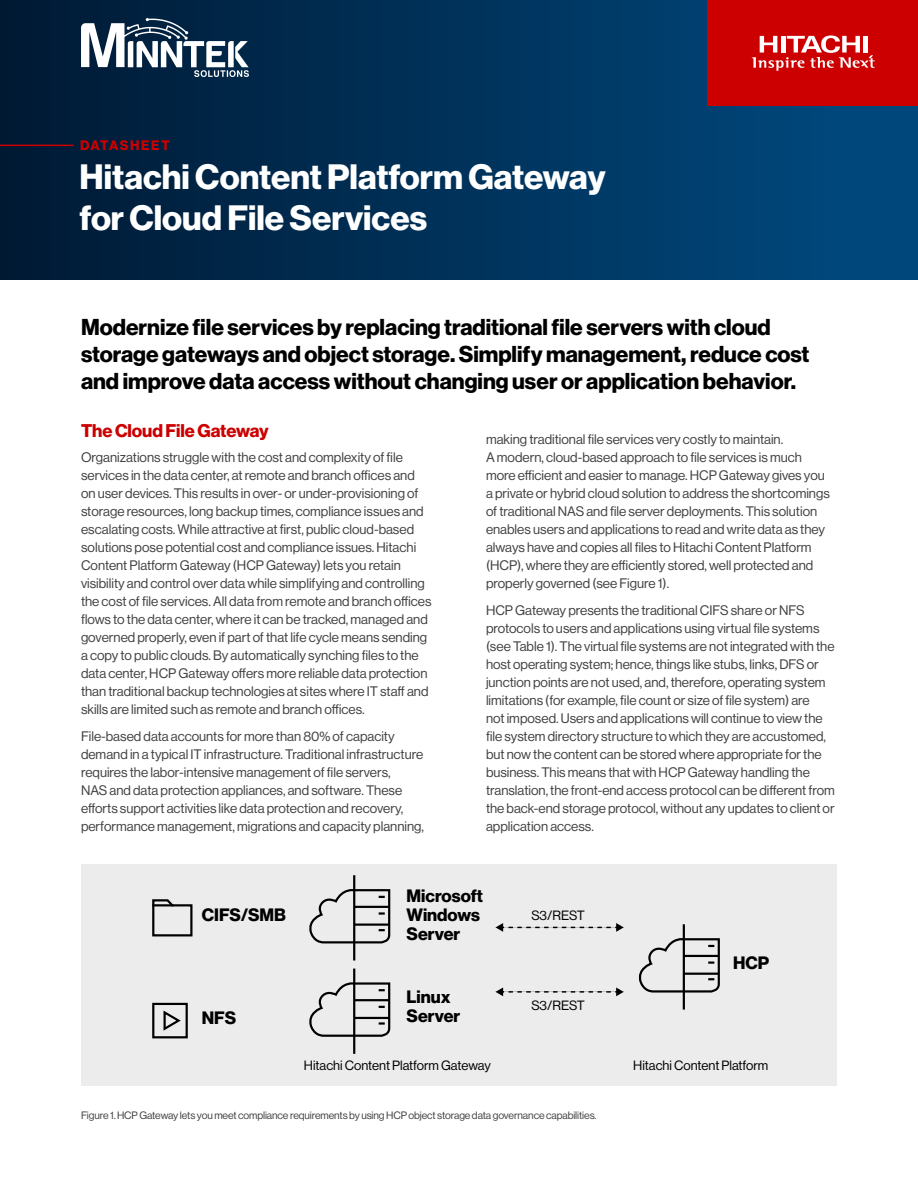
<style>
.page{position:relative;width:918px;height:1188px;background:#fff}
.page>*{position:absolute;margin:0;border:0;box-sizing:border-box;transform-origin:0 0}
.t1{font:34.5px/41.4px "N Haas Grotesk DS Pro 75 Bd";color:#fff}
.t2{font:22.5px/27px "N Haas Grotesk DS Pro 75 Bd";color:#000}
.t3{font:18px "N Haas Grotesk DS Pro 75 Bd";letter-spacing:-.005em;color:#c00}
.t4{font:17.55px/19px "N Haas Grotesk DS Pro 75 Bd";color:#000}
.t5{font:13.5px/18px "N Haas Grotesk DS Pro 55 Rg";color:#414141}
.t6{font:13.5px "N Haas Grotesk DS Pro 75 Bd";letter-spacing:.11em;color:#c00}
.t7{font:13.2px "N Haas Grotesk DS Pro 55 Rg";color:#000}
.t8{font:10.5px "N Haas Grotesk DS Pro 55 Rg";letter-spacing:-.01em;color:#414141}
</style>
<div class="page">
<div style="left:0;top:0;width:918px;height:279px;background:linear-gradient(to right,#001933,#004b81)"></div>
<div style="left:707px;top:0;width:211px;height:106px;background:#c00"></div>
<svg style="left:752px;top:35px;width:123px;height:36px"></svg>
<hr style="left:0;top:145px;width:74px;height:1px;background:#c00">
<div style="left:81px;top:864px;width:756px;height:221px;background:#ececec"></div>
<hr style="left:353px;top:875px;width:2px;height:86px;background:#000">
<svg style="left:309px;top:888px;width:82px;height:60px"></svg>
<hr style="left:354px;top:924px;width:35px;height:2px;background:#000">
<hr style="left:353px;top:969px;width:2px;height:85px;background:#000">
<svg style="left:309px;top:981px;width:82px;height:60px"></svg>
<hr style="left:354px;top:1017px;width:35px;height:2px;background:#000">
<hr style="left:683px;top:924px;width:2px;height:86px;background:#000">
<svg style="left:638px;top:937px;width:82px;height:60px"></svg>
<hr style="left:684px;top:973px;width:35px;height:2px;background:#000">
<div style="left:152px;top:1003px;width:36px;height:35px;border:2px solid #000"></div>
<svg style="left:163px;top:1010px;width:18px;height:21px"></svg>
<svg style="left:152px;top:899px;width:41px;height:38px"></svg>
<svg style="left:496px;top:923px;width:128px;height:9px"></svg>
<svg style="left:496px;top:988px;width:128px;height:8px"></svg>
<img style="left:81px;top:18px;width:168px;height:58px">
<p class="t6" style="left:80px;top:137px;width:91px">DATASHEET</p>
<h1 class="t1" style="left:80px;top:157px;width:528px">Hitachi Content Platform Gateway for Cloud File Services</h1>
<h2 class="t2" style="left:81px;top:314px;width:730px">Modernize file services by replacing traditional file servers with cloud storage gateways and object storage. Simplify management, reduce cost and improve data access without changing user or application behavior.</h2>
<h3 class="t3" style="left:81px;top:420px;width:189px">The Cloud File Gateway</h3>
<p class="t5" style="left:81px;top:448px;width:352px">Organizations struggle with the cost and complexity of file services in the data center, at remote and branch offices and on user devices. This results in over- or under-provisioning of storage resources, long backup times, compliance issues and escalating costs. While attractive at first, public cloud-based solutions pose potential cost and compliance issues. Hitachi Content Platform Gateway (HCP Gateway) lets you retain visibility and control over data while simplifying and controlling the cost of file services. All data from remote and branch offices flows to the data center, where it can be tracked, managed and governed properly, even if part of that life cycle means sending a copy to public clouds. By automatically synching files to the data center, HCP Gateway offers more reliable data protection than traditional backup technologies at sites where IT staff and skills are limited such as remote and branch offices.</p>
<p class="t5" style="left:81px;top:727px;width:345px">File-based data accounts for more than 80% of capacity demand in a typical IT infrastructure. Traditional infrastructure requires the labor-intensive management of file servers,<br>NAS and data protection appliances, and software. These efforts support activities like data protection and recovery, performance management, migrations and capacity planning,</p>
<p class="t5" style="left:486px;top:430px;width:345px">making traditional file services very costly to maintain.<br>A modern, cloud-based approach to file services is much more efficient and easier to manage. HCP Gateway gives you a private or hybrid cloud solution to address the shortcomings of traditional NAS and file server deployments. This solution enables users and applications to read and write data as they always have and copies all files to Hitachi Content Platform (HCP), where they are efficiently stored, well protected and properly governed (see Figure 1).</p>
<p class="t5" style="left:486px;top:601px;width:351px">HCP Gateway presents the traditional CIFS share or NFS protocols to users and applications using virtual file systems (see Table 1). The virtual file systems are not integrated with the host operating system; hence, things like stubs, links, DFS or junction points are not used, and, therefore, operating system limitations (for example, file count or size of file system) are<br>not imposed. Users and applications will continue to view the file system directory structure to which they are accustomed, but now the content can be stored where appropriate for the business. This means that with HCP Gateway handling the translation, the front-end access protocol can be different from the back-end storage protocol, without any updates to client or application access.</p>
<p class="t4" style="left:202px;top:906px;width:86px">CIFS/SMB</p>
<p class="t4" style="left:407px;top:886px;width:78px">Microsoft<br>Windows<br>Server</p>
<p class="t4" style="left:202px;top:1009px;width:36px">NFS</p>
<p class="t4" style="left:407px;top:987px;width:55px">Linux<br>Server</p>
<p class="t7" style="left:304px;top:1058px;width:189px">Hitachi Content Platform Gateway</p>
<p class="t7" style="left:531px;top:908px;width:55px">S3/REST</p>
<p class="t7" style="left:531px;top:998px;width:55px">S3/REST</p>
<p class="t8" style="left:81px;top:1109px;width:517px">Figure 1. HCP Gateway lets you meet compliance requirements by using HCP object storage data governance capabilities.</p>
<p class="t4" style="left:733px;top:954px;width:38px">HCP</p>
<p class="t7" style="left:633px;top:1058px;width:137px">Hitachi Content Platform</p>
</div>
